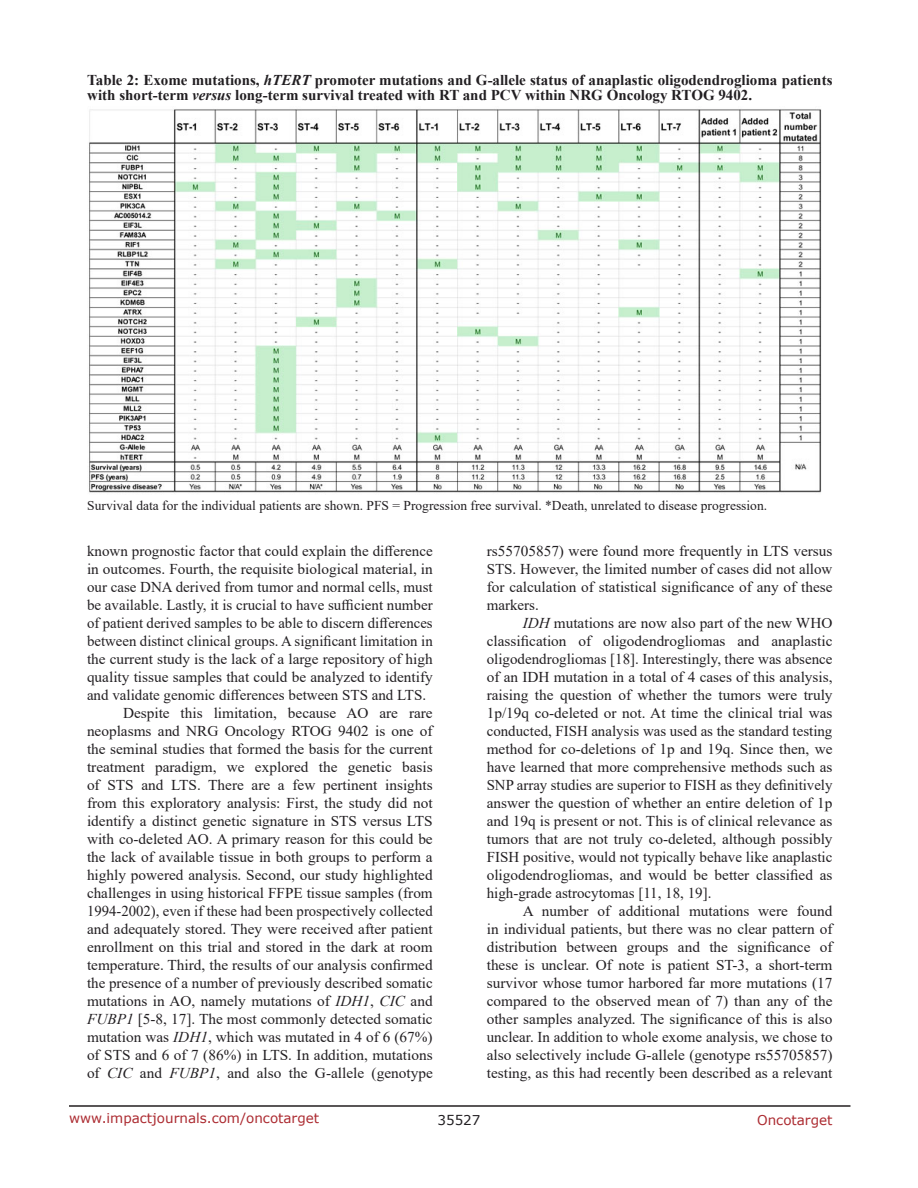
<style>
.page{position:relative;width:918px;height:1188px;background:#fff}
.page>*{position:absolute;margin:0;border:0;box-sizing:border-box;transform-origin:0 0}
.BodyText{font:15px/18px "Times New Roman";color:#221f22;text-align:justify}
.TableHeading{font:700 15px/15px "Times New Roman";color:#221f22}
.TableText{font:13.5px "Times New Roman";color:#221f22}
.t1{font:13.5px "Verdana";color:#ac2b31}
.t2{font:13.5px "Verdana";color:#221f22}
.s1{font-style:italic}
</style>
<div class="page">
<hr style="left:69px;top:1105px;width:781px;height:2px;background:#231f20">
<img style="left:89px;top:109px;width:733px;height:384px">
<p class="TableHeading" style="left:87px;top:72px;width:747px">Table 2: Exome mutations, <span class="s1">hTERT</span> promoter mutations and G-allele status of anaplastic oligodendroglioma patients with short-term <span class="s1">versus</span> long-term survival treated with RT and PCV within NRG Oncology RTOG 9402.</p>
<p class="TableText" style="left:87px;top:496px;width:681px">Survival data for the individual patients are shown. PFS = Progression free survival. *Death, unrelated to disease progression.</p>
<p class="BodyText" style="left:87px;top:541px;width:347px">known prognostic factor that could explain the difference in outcomes. Fourth, the requisite biological material, in our case DNA derived from tumor and normal cells, must be available. Lastly, it is crucial to have sufficient number of patient derived samples to be able to discern differences between distinct clinical groups. A significant limitation in the current study is the lack of a large repository of high quality tissue samples that could be analyzed to identify and validate genomic differences between STS and LTS.</p>
<p class="BodyText" style="left:87px;top:703px;width:347px;text-indent:36px">Despite this limitation, because AO are rare neoplasms and NRG Oncology RTOG 9402 is one of the seminal studies that formed the basis for the current treatment paradigm, we explored the genetic basis of STS and LTS. There are a few pertinent insights from this exploratory analysis: First, the study did not identify a distinct genetic signature in STS versus LTS with co-deleted AO. A primary reason for this could be the lack of available tissue in both groups to perform a highly powered analysis. Second, our study highlighted challenges in using historical FFPE tissue samples (from 1994-2002), even if these had been prospectively collected and adequately stored. They were received after patient enrollment on this trial and stored in the dark at room temperature. Third, the results of our analysis confirmed the presence of a number of previously described somatic mutations in AO, namely mutations of <span class="s1">IDH1</span>, <span class="s1">CIC</span> and <span class="s1">FUBP1</span> [5-8, 17]. The most commonly detected somatic mutation was <span class="s1">IDH1</span>, which was mutated in 4 of 6 (67%) of STS and 6 of 7 (86%) in LTS. In addition, mutations of <span class="s1">CIC</span> and <span class="s1">FUBP1</span>, and also the G-allele (genotype</p>
<p class="BodyText" style="left:487px;top:541px;width:347px">rs55705857) were found more frequently in LTS versus STS. However, the limited number of cases did not allow for calculation of statistical significance of any of these markers.</p>
<p class="BodyText" style="left:487px;top:613px;width:347px;text-indent:36px"><span class="s1">IDH</span> mutations are now also part of the new WHO classification of oligodendrogliomas and anaplastic oligodendrogliomas [18]. Interestingly, there was absence of an IDH mutation in a total of 4 cases of this analysis, raising the question of whether the tumors were truly 1p/19q co-deleted or not. At time the clinical trial was conducted, FISH analysis was used as the standard testing method for co-deletions of 1p and 19q. Since then, we have learned that more comprehensive methods such as SNP array studies are superior to FISH as they definitively answer the question of whether an entire deletion of 1p and 19q is present or not. This is of clinical relevance as tumors that are not truly co-deleted, although possibly FISH positive, would not typically behave like anaplastic oligodendrogliomas, and would be better classified as high-grade astrocytomas [11, 18, 19].</p>
<p class="BodyText" style="left:487px;top:901px;width:347px;text-indent:36px">A number of additional mutations were found in individual patients, but there was no clear pattern of distribution between groups and the significance of these is unclear. Of note is patient ST-3, a short-term survivor whose tumor harbored far more mutations (17 compared to the observed mean of 7) than any of the other samples analyzed. The significance of this is also unclear. In addition to whole exome analysis, we chose to also selectively include G-allele (genotype rs55705857) testing, as this had recently been described as a relevant</p>
<p class="t1" style="left:69px;top:1109px;width:252px">www.impactjournals.com/oncotarget</p>
<p class="t2" style="left:438px;top:1111px;width:44px">35527</p>
<p class="t1" style="left:757px;top:1111px;width:77px">Oncotarget</p>
</div>
